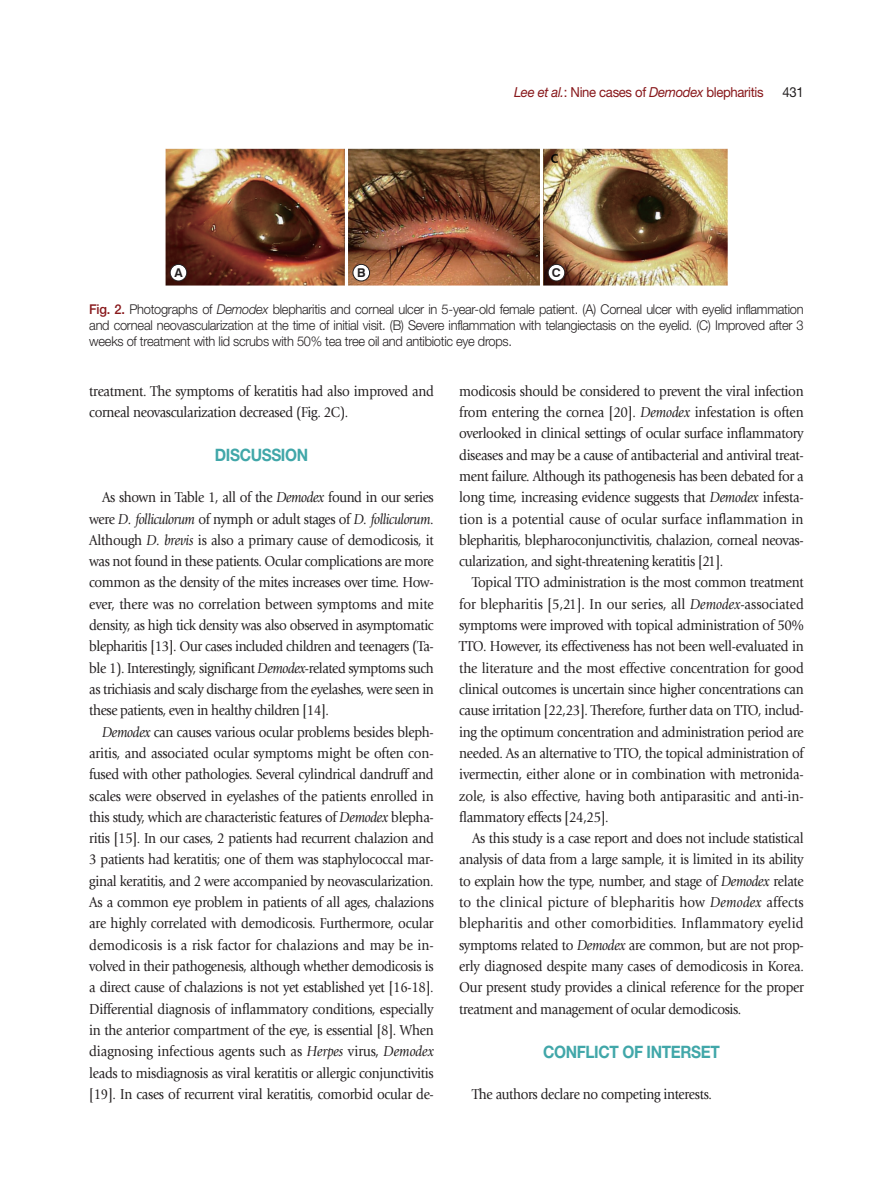
<style>
.page{position:relative;width:893px;height:1191px;background:#fff}
.page>*{position:absolute;margin:0;border:0;box-sizing:border-box;transform-origin:0 0}
.본문_대제목{font:700 17.1px "Helvetica Neue LT Std";letter-spacing:-.025em;color:#41a7a9;scale:.9 1}
.본문{font:15px/21.3px "Giovanni Std";letter-spacing:-.025em;color:#231f20;text-align:justify;scale:.9 1}
.하시라{font:13.8px "Helvetica Neue LT Std";letter-spacing:-.025em;color:#88181b;scale:.95 1}
.하시라-2{font:13.8px "Helvetica Neue LT Std";color:#231f20;scale:.95 1}
.표_제목__그림_설명{font:300 13.5px/16.2px "Helvetica Neue LT Std";letter-spacing:-.02em;color:#231f20;text-align:justify;scale:.95 1}
.t1{font:700 12.15px "Swiss 721 BT";color:#231f20}
.s1{font-style:italic}
.s2{font-weight:500;color:#88181b}
</style>
<div class="page">
<img style="left:166px;top:149px;width:178px;height:136px">
<img style="left:348px;top:149px;width:191px;height:136px">
<img style="left:544px;top:149px;width:183px;height:136px">
<div style="left:170px;top:264px;width:17px;height:17px;background:#fff;border-radius:50%"></div>
<div style="left:170px;top:264px;width:17px;height:17px;border:1px solid #231f20;border-radius:50%"></div>
<div style="left:353px;top:264px;width:17px;height:17px;background:#fff;border-radius:50%"></div>
<div style="left:353px;top:264px;width:17px;height:17px;border:1px solid #231f20;border-radius:50%"></div>
<div style="left:548px;top:264px;width:17px;height:17px;background:#fff;border-radius:50%"></div>
<div style="left:548px;top:264px;width:17px;height:17px;border:1px solid #231f20;border-radius:50%"></div>
<p class="하시라" style="left:514px;top:83px;width:264px"><span class="s1">Lee et al.</span>: Nine cases of <span class="s1">Demodex</span> blepharitis</p>
<p class="하시라-2" style="left:782px;top:83px;width:24px">431</p>
<p class="t1" style="left:174px;top:265px;width:10px">A</p>
<p class="t1" style="left:357px;top:265px;width:10px">B</p>
<p class="t1" style="left:552px;top:265px;width:10px">C</p>
<p class="표_제목__그림_설명" style="left:89px;top:300px;width:753px"><span class="s2">Fig. 2.</span> Photographs of <span class="s1">Demodex</span> blepharitis and corneal ulcer in 5-year-old female patient. (A) Corneal ulcer with eyelid inflammation and corneal neovascularization at the time of initial visit. (B) Severe inflammation with telangiectasis on the eyelid. (C) Improved after 3 weeks of treatment with lid scrubs with 50% tea tree oil and antibiotic eye drops.</p>
<p class="본문" style="left:89px;top:380px;width:384px">treatment. The symptoms of keratitis had also improved and corneal neovascularization decreased (Fig. 2C).</p>
<p class="본문_대제목" style="left:215px;top:445px;width:105px">DISCUSSION</p>
<p class="본문" style="left:89px;top:487px;width:384px;text-indent:13px">As shown in Table 1, all of the <span class="s1">Demodex</span> found in our series were <span class="s1">D. folliculorum</span> of nymph or adult stages of <span class="s1">D. folliculorum</span>.<br>Although <span class="s1">D. brevis</span> is also a primary cause of demodicosis, it was not found in these patients. Ocular complications are more common as the density of the mites increases over time. How&shy;ever, there was no correlation between symptoms and mite density, as high tick density was also observed in asymptomatic blepharitis [13]. Our cases included children and teenagers (Ta&shy;ble 1). Interestingly, significant <span class="s1">Demodex</span>-related symptoms such as trichiasis and scaly discharge from the eyelashes, were seen in these patients, even in healthy children [14].</p>
<p class="본문" style="left:89px;top:721px;width:384px;text-indent:13px"><span class="s1">Demodex</span> can causes various ocular problems besides bleph&shy;aritis, and associated ocular symptoms might be often con&shy;fused with other pathologies. Several cylindrical dandruff and scales were observed in eyelashes of the patients enrolled in this study, which are characteristic features of <span class="s1">Demodex</span> blepha&shy;ritis [15]. In our cases, 2 patients had recurrent chalazion and 3 patients had keratitis; one of them was staphylococcal mar&shy;ginal keratitis, and 2 were accompanied by neovascularization.<br>As a common eye problem in patients of all ages, chalazions are highly correlated with demodicosis. Furthermore, ocular demodicosis is a risk factor for chalazions and may be in&shy;volved in their pathogenesis, although whether demodicosis is a direct cause of chalazions is not yet established yet [16-18].<br>Differential diagnosis of inflammatory conditions, especially in the anterior compartment of the eye, is essential [8]. When diagnosing infectious agents such as <span class="s1">Herpes</span> virus, <span class="s1">Demodex </span>leads to misdiagnosis as viral keratitis or allergic conjunctivitis [19]. In cases of recurrent viral keratitis, comorbid ocular de-</p>
<p class="본문" style="left:459px;top:380px;width:384px">modicosis should be considered to prevent the viral infection from entering the cornea [20]. <span class="s1">Demodex</span> infestation is often overlooked in clinical settings of ocular surface inflammatory diseases and may be a cause of antibacterial and antiviral treat&shy;ment failure. Although its pathogenesis has been debated for a long time, increasing evidence suggests that <span class="s1">Demodex</span> infesta&shy;tion is a potential cause of ocular surface inflammation in blepharitis, blepharoconjunctivitis, chalazion, corneal neovas&shy;cularization, and sight-threatening keratitis [21].</p>
<p class="본문" style="left:459px;top:572px;width:384px;text-indent:13px">Topical TTO administration is the most common treatment for blepharitis [5,21]. In our series, all <span class="s1">Demodex</span>-associated symptoms were improved with topical administration of 50% TTO. However, its effectiveness has not been well-evaluated in the literature and the most effective concentration for good clinical outcomes is uncertain since higher concentrations can cause irritation [22,23]. Therefore, further data on TTO, includ&shy;ing the optimum concentration and administration period are needed. As an alternative to TTO, the topical administration of ivermectin, either alone or in combination with metronida&shy;zole, is also effective, having both antiparasitic and anti-in&shy;flammatory effects [24,25].</p>
<p class="본문" style="left:459px;top:827px;width:384px;text-indent:13px">As this study is a case report and does not include statistical analysis of data from a large sample, it is limited in its ability to explain how the type, number, and stage of <span class="s1">Demodex</span> relate to the clinical picture of blepharitis how <span class="s1">Demodex</span> affects blepharitis and other comorbidities. Inflammatory eyelid symptoms related to <span class="s1">Demodex</span> are common, but are not prop&shy;erly diagnosed despite many cases of demodicosis in Korea.<br>Our present study provides a clinical reference for the proper treatment and management of ocular demodicosis.</p>
<p class="본문_대제목" style="left:543px;top:1041px;width:198px">CONFLICT OF INTERSET</p>
<p class="본문" style="left:472px;top:1083px;width:268px">The authors declare no competing interests.</p>
</div>
